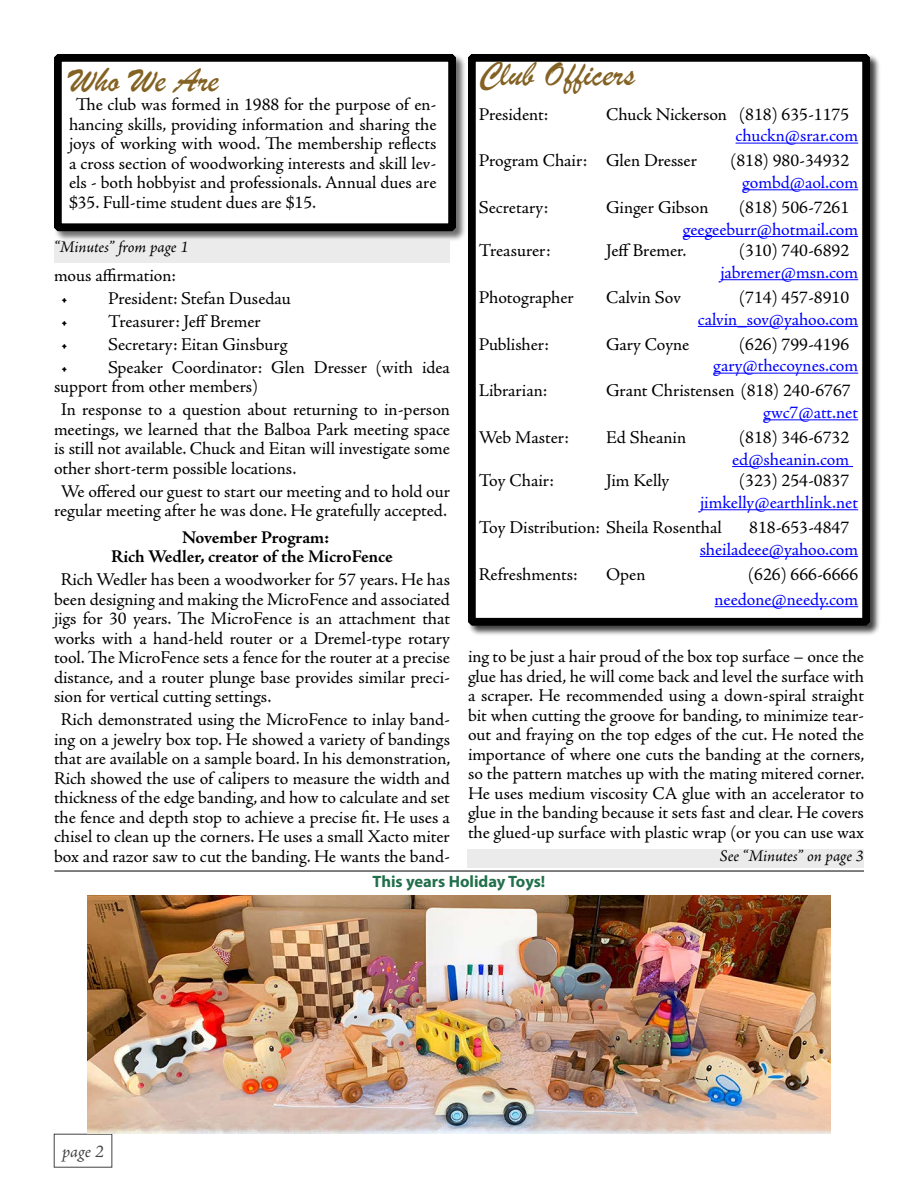
<style>
.page{position:relative;width:918px;height:1188px;background:#fff}
.page>*{position:absolute;margin:0;border:0;box-sizing:border-box;transform-origin:0 0}
.Marker_felt{font:36px "Brush Script";color:#836223}
.Final_Basic{font:18px/19.5px "Adobe Jenson Pro";letter-spacing:-.005em;color:#000;text-align:justify}
.Officers{font:18px "Adobe Jenson Pro";color:#000}
.Officers_right{font:18px "Adobe Jenson Pro";letter-spacing:-.005em;color:#00f}
.Officers_right-2{font:18px/21.6px "Adobe Jenson Pro";color:#000}
.Centered_and_Bold{font:700 18px/19.5px "Adobe Jenson Pro";letter-spacing:-.005em;color:#000;text-align:center}
.Officers-2{font:18px "Adobe Jenson Pro";letter-spacing:-.005em;color:#00f}
.t1{font:italic 18px "Adobe Jenson Pro";color:#000}
.from_page{font:italic 16.5px "Adobe Jenson Pro";letter-spacing:-.005em;color:#000}
.Caption_text{font:700 16.5px "Myriad Pro";color:#22704b}
.s1{color:#00f}
</style>
<div class="page">
<div style="left:54px;top:54px;width:413px;height:188px;background:#000;opacity:.57"></div>
<svg style="left:54px;top:54px;width:403px;height:178px"></svg>
<div style="left:60px;top:60px;width:390px;height:165px;border:1px solid #000"></div>
<div style="left:468px;top:54px;width:413px;height:582px;background:#000;opacity:.75"></div>
<svg style="left:468px;top:54px;width:403px;height:572px"></svg>
<hr style="left:736px;top:143px;width:122px;height:1px;background:#00f">
<hr style="left:742px;top:189px;width:116px;height:1px;background:#00f">
<hr style="left:683px;top:236px;width:175px;height:1px;background:#00f">
<hr style="left:720px;top:279px;width:138px;height:1px;background:#00f">
<hr style="left:698px;top:326px;width:160px;height:1px;background:#00f">
<hr style="left:713px;top:373px;width:145px;height:1px;background:#00f">
<hr style="left:763px;top:419px;width:95px;height:1px;background:#00f">
<hr style="left:732px;top:466px;width:121px;height:1px;background:#00f">
<hr style="left:700px;top:509px;width:158px;height:1px;background:#00f">
<hr style="left:700px;top:556px;width:158px;height:1px;background:#00f">
<hr style="left:715px;top:606px;width:143px;height:1px;background:#00f">
<hr style="left:54px;top:871px;width:810px;height:1px;background:#000">
<div style="left:54px;top:240px;width:396px;height:23px;background:#ebebec"></div>
<div style="left:467px;top:849px;width:397px;height:18px;background:#ebebec"></div>
<img style="left:88px;top:895px;width:742px;height:239px">
<p class="Marker_felt" style="left:479px;top:50px;width:158px">Club Officers</p>
<p class="Officers" style="left:479px;top:104px;width:71px">President:</p>
<p class="Officers" style="left:606px;top:104px;width:244px">Chuck Nickerson (818) 635-1175</p>
<p class="Officers_right" style="left:736px;top:125px;width:124px">chuckn@srar.com</p>
<p class="Officers" style="left:479px;top:151px;width:220px">Program Chair: Glen Dresser</p>
<p class="Officers" style="left:730px;top:151px;width:120px">(818) 980-34932</p>
<p class="Officers_right" style="left:742px;top:172px;width:117px">gombd@aol.com</p>
<p class="Officers" style="left:479px;top:197px;width:71px">Secretary:</p>
<p class="Officers" style="left:606px;top:197px;width:104px">Ginger Gibson</p>
<p class="Officers" style="left:739px;top:197px;width:111px">(818) 506-7261</p>
<p class="Officers-2" style="left:683px;top:219px;width:177px">geegeeburr@hotmail.com</p>
<p class="Officers" style="left:479px;top:241px;width:73px">Treasurer:</p>
<p class="Officers" style="left:606px;top:241px;width:82px">Jeff Bremer.</p>
<p class="Officers" style="left:739px;top:241px;width:111px">(310) 740-6892</p>
<p class="Officers_right" style="left:720px;top:262px;width:139px">jabremer@msn.com</p>
<p class="Officers" style="left:479px;top:287px;width:97px">Photographer</p>
<p class="Officers" style="left:606px;top:287px;width:76px">Calvin Sov</p>
<p class="Officers" style="left:739px;top:287px;width:111px">(714) 457-8910</p>
<p class="Officers_right" style="left:698px;top:309px;width:162px">calvin_sov@yahoo.com</p>
<p class="Officers" style="left:479px;top:334px;width:72px">Publisher:</p>
<p class="Officers" style="left:606px;top:334px;width:85px">Gary Coyne</p>
<p class="Officers" style="left:739px;top:334px;width:111px">(626) 799-4196</p>
<p class="Officers_right" style="left:713px;top:356px;width:146px">gary@thecoynes.com</p>
<p class="Officers_right-2" style="left:479px;top:380px;width:70px">Librarian:</p>
<p class="Officers_right-2" style="left:763px;top:380px;width:96px;text-indent:-157px">Grant Christensen (818) 240-6767 <span class="s1">gwc7@att.net</span></p>
<p class="Officers" style="left:479px;top:427px;width:92px">Web Master:</p>
<p class="Officers" style="left:606px;top:427px;width:81px">Ed Sheanin</p>
<p class="Officers" style="left:739px;top:427px;width:111px">(818) 346-6732</p>
<p class="Officers-2" style="left:732px;top:449px;width:119px">ed@sheanin.com</p>
<p class="Officers" style="left:479px;top:471px;width:77px">Toy Chair:</p>
<p class="Officers" style="left:606px;top:471px;width:65px">Jim Kelly</p>
<p class="Officers" style="left:739px;top:471px;width:111px">(323) 254-0837</p>
<p class="Officers_right" style="left:700px;top:492px;width:159px">jimkelly@earthlink.net</p>
<p class="Officers" style="left:479px;top:517px;width:245px">Toy Distribution: Sheila Rosenthal</p>
<p class="Officers" style="left:749px;top:517px;width:101px">818-653-4847</p>
<p class="Officers_right" style="left:700px;top:539px;width:160px">sheiladeee@yahoo.com</p>
<p class="Officers_right-2" style="left:479px;top:564px;width:101px">Refreshments:</p>
<p class="Officers_right-2" style="left:606px;top:564px;width:41px">Open</p>
<p class="Officers_right-2" style="left:748px;top:564px;width:111px">(626) 666-6666</p>
<p class="Officers_right" style="left:715px;top:589px;width:145px">needone@needy.com</p>
<p class="Marker_felt" style="left:69px;top:56px;width:151px">Who We Are</p>
<p class="Final_Basic" style="left:69px;top:95px;width:369px;text-indent:7px">The club was formed in 1988 for the purpose of en&shy;hancing skills, providing information and sharing the joys of working with wood. The membership reflects a cross section of woodworking interests and skill lev&shy;els - both hobbyist and professionals. Annual dues are $35. Full-time student dues are $15.</p>
<p class="from_page" style="left:54px;top:238px;width:136px">“Minutes” from page 1</p>
<p class="Final_Basic" style="left:54px;top:266px;width:124px">mous affirmation:</p>
<p class="Final_Basic" style="left:61px;top:289px;width:232px">• President: Stefan Dusedau</p>
<p class="Final_Basic" style="left:61px;top:312px;width:202px">• Treasurer: Jeff Bremer</p>
<p class="Final_Basic" style="left:61px;top:335px;width:228px">• Secretary: Eitan Ginsburg</p>
<p class="Final_Basic" style="left:54px;top:358px;width:397px;text-indent:7px">• Speaker Coordinator: Glen Dresser (with idea support from other members)</p>
<p class="Final_Basic" style="left:54px;top:400px;width:398px;text-indent:7px">In response to a question about returning to in-person meetings, we learned that the Balboa Park meeting space is still not available. Chuck and Eitan will investigate some other short-term possible locations.</p>
<p class="Final_Basic" style="left:54px;top:482px;width:398px;text-align:center">We offered our guest to start our meeting and to hold our regular meeting after he was done. He gratefully accepted.</p>
<p class="Centered_and_Bold" style="left:111px;top:528px;width:283px">November Program:<br>Rich Wedler, creator of the MicroFence</p>
<p class="Final_Basic" style="left:54px;top:570px;width:398px;text-indent:7px">Rich Wedler has been a woodworker for 57 years. He has been designing and making the MicroFence and associated jigs for 30 years. The MicroFence is an attachment that works with a hand-held router or a Dremel-type rotary tool. The MicroFence sets a fence for the router at a precise distance, and a router plunge base provides similar preci&shy;sion for vertical cutting settings.</p>
<p class="Final_Basic" style="left:54px;top:710px;width:398px;text-align:center">Rich demonstrated using the MicroFence to inlay band&shy;ing on a jewelry box top. He showed a variety of bandings that are available on a sample board. In his demonstration, Rich showed the use of calipers to measure the width and thickness of the edge banding, and how to calculate and set the fence and depth stop to achieve a precise fit. He uses a chisel to clean up the corners. He uses a small Xacto miter box and razor saw to cut the banding. He wants the band-</p>
<p class="Final_Basic" style="left:468px;top:647px;width:398px">ing to be just a hair proud of the box top surface – once the glue has dried, he will come back and level the surface with a scraper. He recommended using a down-spiral straight bit when cutting the groove for banding, to minimize tear&shy;out and fraying on the top edges of the cut. He noted the importance of where one cuts the banding at the corners, so the pattern matches up with the mating mitered corner.<br>He uses medium viscosity CA glue with an accelerator to glue in the banding because it sets fast and clear. He covers the glued-up surface with plastic wrap (or you can use wax</p>
<p class="from_page" style="left:720px;top:846px;width:146px">See “Minutes” on page 3</p>
<p class="Caption_text" style="left:373px;top:871px;width:174px">This years Holiday Toys!</p>
<p class="t1" style="left:62px;top:1141px;width:43px">page 2</p>
</div>
